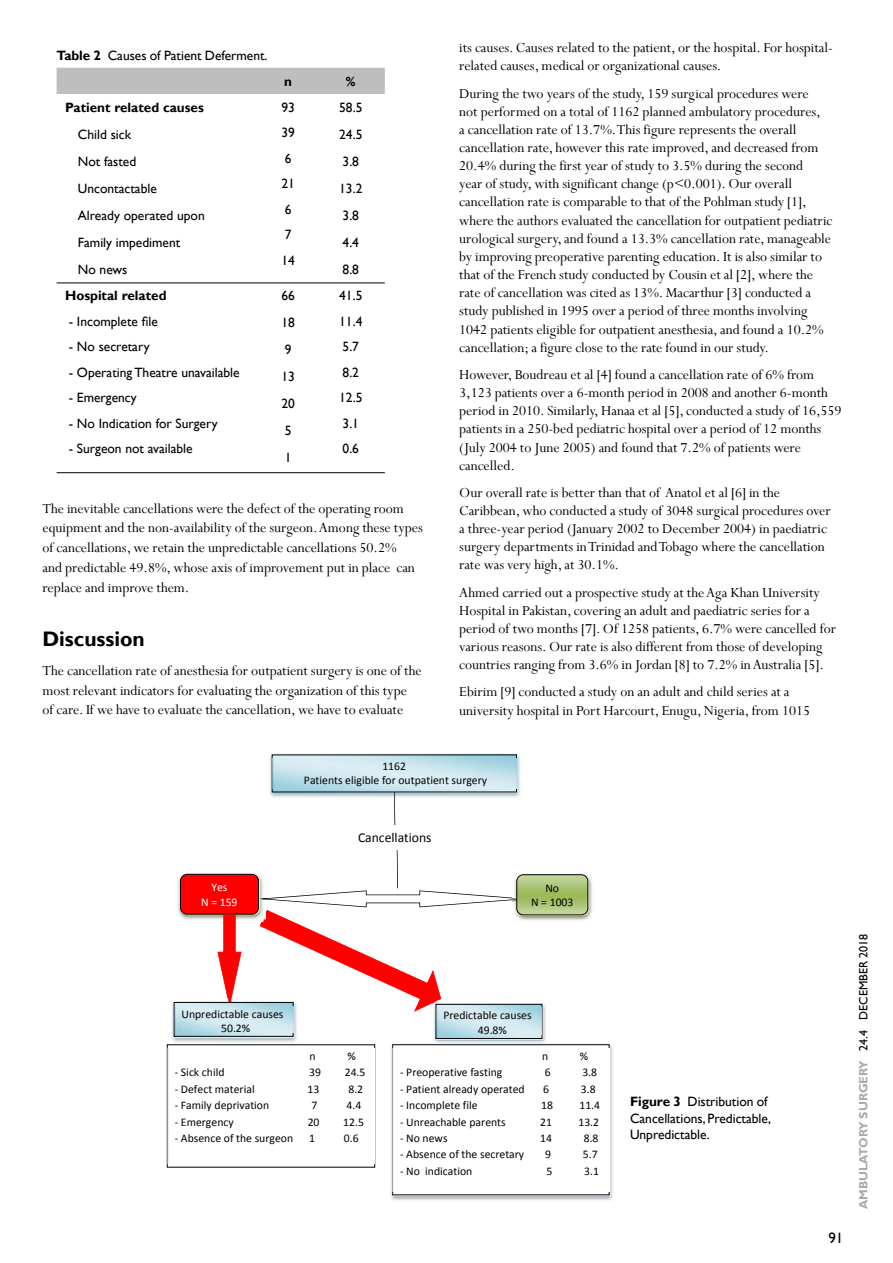
<style>
.page{position:relative;width:893px;height:1263px;background:#fff}
.page>*{position:absolute;margin:0;border:0;box-sizing:border-box;transform-origin:0 0}
.t1{font:700 21px "Gill Sans";color:#000}
.t2{font:15.3px/18.1px "Perpetua";color:#000}
.t3{font:15px "Gill Sans";color:#000}
.t4{font:13.65px "Calibri";color:#000}
.t5{font:13.5px/27px "Gill Sans";color:#000}
.t6{font:700 13.5px "Gill Sans";color:#000}
.t7{font:700 12px "Gill Sans";color:#a9abae}
.t8{font:11.7px/14.2px "Calibri";color:#000;text-align:center}
.t9{font:11.7px/14.2px "Calibri";color:#fff;text-align:center}
.s1{font-weight:700}
.s2{font-weight:400;color:#000}
</style>
<div class="page">
<img style="left:269px;top:754px;width:252px;height:43px">
<svg style="left:272px;top:754px;width:245px;height:71px"></svg>
<img style="left:391px;top:1045px;width:222px;height:156px">
<svg style="left:167px;top:850px;width:443px;height:345px"></svg>
<img style="left:393px;top:1048px;width:216px;height:143px">
<div style="left:57px;top:68px;width:328px;height:26px;background:#bcbec0"></div>
<hr style="left:57px;top:472px;width:328px;height:1px;background:#000">
<hr style="left:57px;top:283px;width:328px;height:1px;background:#000">
<p class="t5" style="left:57px;top:43px;width:212px"><span class="s1">Table 2</span> Causes of Patient Deferment.</p>
<p class="t6" style="left:65px;top:99px;width:140px">Patient related causes</p>
<p class="t5" style="left:78px;top:121px;width:128px">Child sick<br>Not fasted<br>Uncontactable<br>Already operated upon<br>Family impediment<br>No news</p>
<p class="t6" style="left:65px;top:288px;width:103px">Hospital related</p>
<p class="t5" style="left:69px;top:308px;width:91px">- Incomplete file</p>
<p class="t5" style="left:69px;top:333px;width:82px">- No secretary</p>
<p class="t5" style="left:69px;top:359px;width:172px">- Operating Theatre unavailable</p>
<p class="t5" style="left:69px;top:384px;width:69px">- Emergency</p>
<p class="t5" style="left:69px;top:410px;width:150px">- No Indication for Surgery</p>
<p class="t5" style="left:69px;top:435px;width:125px">- Surgeon not available</p>
<p class="t6" style="left:284px;top:73px;width:9px">n</p>
<p class="t6" style="left:346px;top:73px;width:11px">%</p>
<p class="t5" style="left:281px;top:95px;width:15px;line-height:25.5px">93<br>39<br>6<br>21<br>6<br>7<br>14</p>
<p class="t5" style="left:339px;top:94px;width:25px">58.5<br>24.5<br>3.8<br>13.2<br>3.8<br>4.4<br>8.8</p>
<p class="t5" style="left:281px;top:282px;width:15px">66<br>18<br>9<br>13<br>20<br>5<br>1</p>
<p class="t5" style="left:339px;top:283px;width:25px;line-height:25.5px">41.5<br>11.4<br>5.7<br>8.2<br>12.5<br>3.1<br>0.6</p>
<p class="t2" style="left:43px;top:498px;width:382px;line-height:19.8px">The inevitable cancellations were the defect of the operating room equipment and the non-availability of the surgeon. Among these types of cancellations, we retain the unpredictable cancellations 50.2%<br>and predictable 49.8%, whose axis of improvement put in place can replace and improve them.</p>
<h1 class="t1" style="left:43px;top:626px;width:104px">Discussion</h1>
<p class="t2" style="left:43px;top:660px;width:381px;line-height:19.8px">The cancellation rate of anesthesia for outpatient surgery is one of the most relevant indicators for evaluating the organization of this type of care. If we have to evaluate the cancellation, we have to evaluate</p>
<p class="t2" style="left:459px;top:38px;width:375px">its causes. Causes related to the patient, or the hospital. For hospital&shy;related causes, medical or organizational causes.</p>
<p class="t2" style="left:459px;top:84px;width:375px">During the two years of the study, 159 surgical procedures were<br>not performed on a total of 1162 planned ambulatory procedures,<br>a cancellation rate of 13.7%. This figure represents the overall cancellation rate, however this rate improved, and decreased from 20.4% during the first year of study to 3.5% during the second<br>year of study, with significant change (p&lt;0.001). Our overall cancellation rate is comparable to that of the Pohlman study [1], where the authors evaluated the cancellation for outpatient pediatric urological surgery, and found a 13.3% cancellation rate, manageable by improving preoperative parenting education. It is also similar to that of the French study conducted by Cousin et al [2], where the rate of cancellation was cited as 13%. Macarthur [3] conducted a study published in 1995 over a period of three months involving 1042 patients eligible for outpatient anesthesia, and found a 10.2% cancellation; a figure close to the rate found in our study.</p>
<p class="t2" style="left:459px;top:365px;width:384px">However, Boudreau et al [4] found a cancellation rate of 6% from 3,123 patients over a 6-month period in 2008 and another 6-month period in 2010. Similarly, Hanaa et al [5], conducted a study of 16,559 patients in a 250-bed pediatric hospital over a period of 12 months (July 2004 to June 2005) and found that 7.2% of patients were cancelled.</p>
<p class="t2" style="left:459px;top:483px;width:373px">Our overall rate is better than that of Anatol et al [6] in the Caribbean, who conducted a study of 3048 surgical procedures over a three-year period (January 2002 to December 2004) in paediatric surgery departments in Trinidad and Tobago where the cancellation rate was very high, at 30.1%.</p>
<p class="t2" style="left:459px;top:583px;width:378px">Ahmed carried out a prospective study at the Aga Khan University Hospital in Pakistan, covering an adult and paediatric series for a period of two months [7]. Of 1258 patients, 6.7% were cancelled for various reasons. Our rate is also different from those of developing countries ranging from 3.6% in Jordan [8] to 7.2% in Australia [5].</p>
<p class="t2" style="left:459px;top:683px;width:352px">Ebirim [9] conducted a study on an adult and child series at a university hospital in Port Harcourt, Enugu, Nigeria, from 1015</p>
<p class="t8" style="left:304px;top:759px;width:185px">1162<br>Patients eligible for outpatient surgery</p>
<p class="t4" style="left:358px;top:828px;width:75px">Cancellations</p>
<p class="t9" style="left:201px;top:880px;width:38px">Yes<br>N = 159</p>
<p class="t8" style="left:531px;top:881px;width:44px">No<br>N = 1003</p>
<p class="t8" style="left:182px;top:1006px;width:104px">Unpredictable causes<br>50.2%</p>
<p class="t8" style="left:478px;top:1008px;width:55px;text-align:left;text-indent:-34px">Predictable causes<br>49.8%</p>
<p class="t8" style="left:310px;top:1049px;width:8px">n</p>
<p class="t8" style="left:347px;top:1049px;width:10px">%</p>
<p class="t8" style="left:542px;top:1049px;width:8px">n</p>
<p class="t8" style="left:580px;top:1049px;width:10px">%</p>
<p class="t8" style="left:175px;top:1065px;width:51px">‐ Sick child</p>
<p class="t8" style="left:309px;top:1065px;width:13px">39</p>
<p class="t8" style="left:345px;top:1065px;width:22px">24.5</p>
<p class="t8" style="left:175px;top:1082px;width:81px">‐ Defect material</p>
<p class="t8" style="left:307px;top:1082px;width:13px">13</p>
<p class="t8" style="left:348px;top:1082px;width:16px">8.2</p>
<p class="t8" style="left:175px;top:1098px;width:96px">‐ Family deprivation</p>
<p class="t8" style="left:311px;top:1098px;width:7px">7</p>
<p class="t8" style="left:347px;top:1098px;width:16px">4.4</p>
<p class="t8" style="left:175px;top:1114px;width:60px">‐ Emergency</p>
<p class="t8" style="left:308px;top:1114px;width:13px">20</p>
<p class="t8" style="left:343px;top:1114px;width:22px">12.5</p>
<p class="t8" style="left:175px;top:1131px;width:120px">‐ Absence of the surgeon</p>
<p class="t8" style="left:309px;top:1131px;width:7px">1</p>
<p class="t8" style="left:344px;top:1131px;width:16px">0.6</p>
<p class="t8" style="left:400px;top:1065px;width:104px">‐ Preoperative fasting</p>
<p class="t8" style="left:545px;top:1065px;width:7px">6</p>
<p class="t8" style="left:582px;top:1065px;width:16px">3.8</p>
<p class="t8" style="left:400px;top:1082px;width:126px">‐ Patient already operated</p>
<p class="t8" style="left:543px;top:1082px;width:7px">6</p>
<p class="t8" style="left:581px;top:1082px;width:16px">3.8</p>
<p class="t8" style="left:400px;top:1098px;width:79px">‐ Incomplete file</p>
<p class="t8" style="left:541px;top:1098px;width:13px">18</p>
<p class="t8" style="left:579px;top:1098px;width:22px">11.4</p>
<p class="t8" style="left:400px;top:1114px;width:107px">‐ Unreachable parents</p>
<p class="t8" style="left:540px;top:1114px;width:13px">21</p>
<p class="t8" style="left:578px;top:1114px;width:22px">13.2</p>
<p class="t8" style="left:400px;top:1131px;width:49px">‐ No news</p>
<p class="t8" style="left:540px;top:1131px;width:13px">14</p>
<p class="t8" style="left:584px;top:1131px;width:16px">8.8</p>
<p class="t8" style="left:400px;top:1147px;width:126px">‐ Absence of the secretary</p>
<p class="t8" style="left:545px;top:1147px;width:7px">9</p>
<p class="t8" style="left:583px;top:1147px;width:16px">5.7</p>
<p class="t8" style="left:400px;top:1164px;width:74px">‐ No indication</p>
<p class="t8" style="left:546px;top:1164px;width:7px">5</p>
<p class="t8" style="left:584px;top:1164px;width:16px">3.1</p>
<p class="t5" style="left:630px;top:1094px;width:143px;line-height:16.5px"><span class="s1">Figure 3</span> Distribution of<br>Cancellations, Predictable,<br>Unpredictable.</p>
<p class="t3" style="left:828px;top:1229px;width:16px">91</p>
<p class="t7" style="left:856px;top:1209px;width:277px;rotate:-90deg">AMBULATORY SURGERY <span class="s2">24.4 DECEMBER 2018</span></p>
</div>
